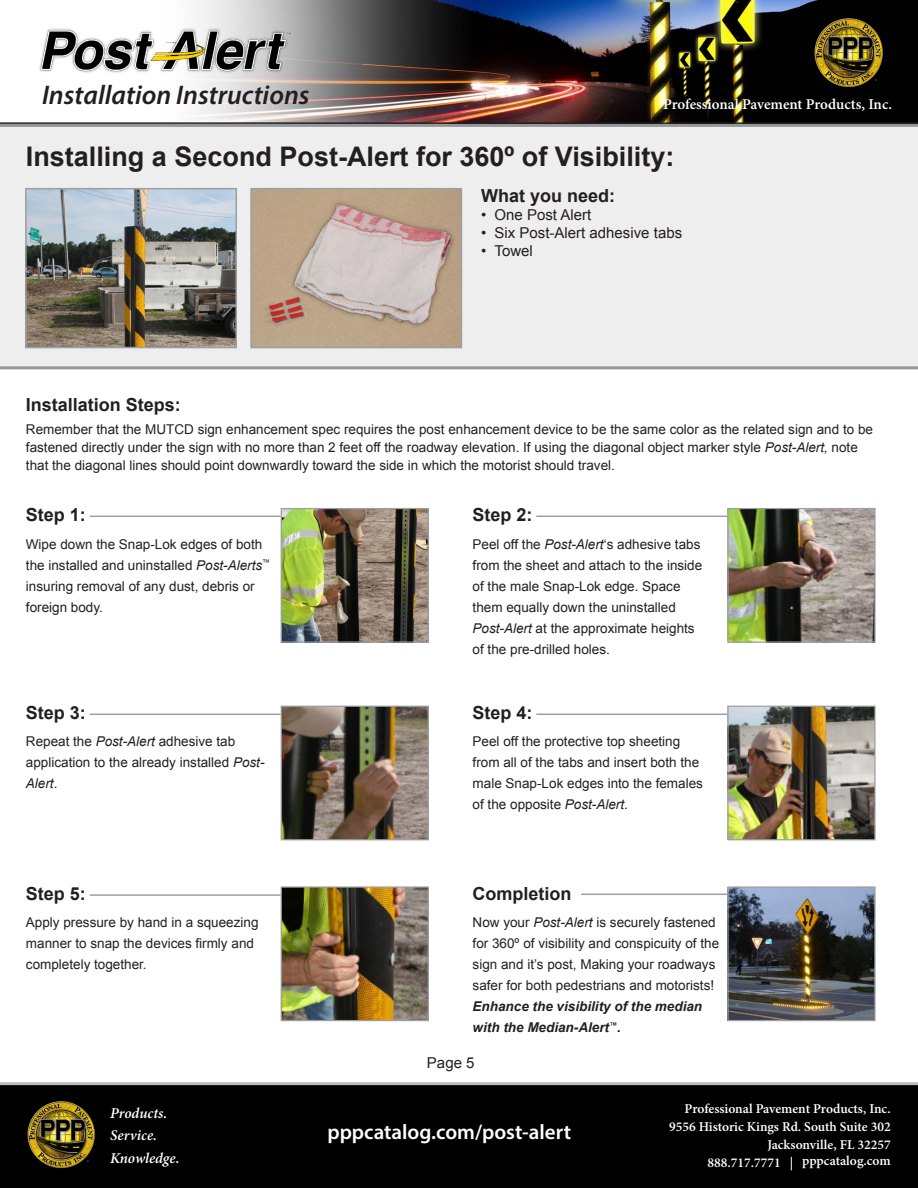
<style>
.page{position:relative;width:918px;height:1188px;background:#fff}
.page>*{position:absolute;margin:0;border:0;box-sizing:border-box;transform-origin:0 0}
.t1{font:700 27px "Arial";color:#231f20}
.t2{font:italic 600 27px "Myriad Pro";color:#231f20}
.t3{font:600 21px "Myriad Pro";color:#fff}
.t4{font:700 18px "Arial";color:#231f20}
.t5{font:15px "Arial";color:#231f20}
.t6{font:600 15px "Minion Pro";letter-spacing:-.005em;color:#fff}
.t7{font:italic 600 15px "Minion Pro";color:#fff}
.t8{font:13.5px/21px "Arial";color:#231f20}
.t9{font:600 13.5px "Minion Pro";color:#fff}
.s1{font-style:italic}
.s2{font-weight:700;font-style:italic}
</style>
<div class="page">
<div style="left:0;top:124px;width:918px;height:245px;background:#eeeeef"></div>
<img style="left:253px;top:191px;width:206px;height:154px">
<div style="left:250px;top:188px;width:212px;height:160px;border:2px solid #9d9fa2"></div>
<img style="left:28px;top:191px;width:206px;height:154px">
<div style="left:25px;top:188px;width:212px;height:160px;border:2px solid #9d9fa2"></div>
<img style="left:283px;top:510px;width:144px;height:131px">
<div style="left:281px;top:508px;width:148px;height:135px;border:1px solid #9d9fa2"></div>
<img style="left:729px;top:510px;width:145px;height:131px">
<div style="left:727px;top:508px;width:149px;height:135px;border:1px solid #9d9fa2"></div>
<img style="left:283px;top:708px;width:144px;height:130px">
<div style="left:281px;top:706px;width:148px;height:134px;border:1px solid #9d9fa2"></div>
<img style="left:283px;top:888px;width:144px;height:131px">
<div style="left:281px;top:886px;width:148px;height:135px;border:1px solid #9d9fa2"></div>
<img style="left:729px;top:708px;width:145px;height:130px">
<div style="left:727px;top:706px;width:149px;height:134px;border:1px solid #9d9fa2"></div>
<img style="left:729px;top:888px;width:145px;height:131px">
<div style="left:727px;top:886px;width:149px;height:135px;border:1px solid #9d9fa2"></div>
<hr style="left:90px;top:516px;width:191px;height:1px;background:#9d9fa2">
<hr style="left:90px;top:714px;width:191px;height:1px;background:#9d9fa2">
<hr style="left:90px;top:894px;width:191px;height:2px;background:#9d9fa2">
<hr style="left:536px;top:516px;width:191px;height:1px;background:#9d9fa2">
<hr style="left:536px;top:714px;width:191px;height:1px;background:#9d9fa2">
<hr style="left:581px;top:894px;width:148px;height:1px;background:#9d9fa2">
<div style="left:0;top:1082px;width:918px;height:106px;background:#000001"></div>
<img style="left:27px;top:1101px;width:69px;height:68px">
<img style="left:191px;top:0;width:727px;height:122px">
<img style="left:813px;top:18px;width:70px;height:69px">
<hr style="left:0;top:122px;width:918px;height:2px;background:#231f20">
<img style="left:39px;top:6px;width:258px;height:71px">
<p class="t2" style="left:42px;top:77px;width:269px">Installation Instructions</p>
<p class="t6" style="left:663px;top:94px;width:230px">Professional Pavement Products, Inc.</p>
<p class="t1" style="left:26px;top:137px;width:650px">Installing a Second Post-Alert for 360º of Visibility:</p>
<p class="t4" style="left:481px;top:183px;width:136px">What you need:</p>
<p class="t5" style="left:481px;top:204px;width:112px">• One Post Alert</p>
<p class="t5" style="left:481px;top:222px;width:203px">• Six Post-Alert adhesive tabs</p>
<p class="t5" style="left:481px;top:240px;width:53px">• Towel</p>
<p class="t4" style="left:26px;top:392px;width:157px">Installation Steps:</p>
<p class="t8" style="left:26px;top:420px;width:849px;line-height:18px">Remember that the MUTCD sign enhancement spec requires the post enhancement device to be the same color as the related sign and to be fastened directly under the sign with no more than 2 feet off the roadway elevation. If using the diagonal object marker style <span class="s1">Post-Alert,</span> note that the diagonal lines should point downwardly toward the side in which the motorist should travel.</p>
<p class="t4" style="left:26px;top:502px;width:62px">Step 1:</p>
<p class="t8" style="left:26px;top:533px;width:246px">Wipe down the Snap-Lok edges of both the installed and uninstalled <span class="s1">Post-Alerts</span><sup>™ </sup>insuring removal of any dust, debris or foreign body.</p>
<p class="t4" style="left:473px;top:502px;width:62px">Step 2:</p>
<p class="t8" style="left:473px;top:533px;width:231px">Peel off the <span class="s1">Post-Alert</span>‘s adhesive tabs from the sheet and attach to the inside of the male Snap-Lok edge. Space them equally down the uninstalled <span class="s1">Post-Alert</span> at the approximate heights of the pre-drilled holes.</p>
<p class="t4" style="left:26px;top:700px;width:62px">Step 3:</p>
<p class="t8" style="left:26px;top:731px;width:240px">Repeat the <span class="s1">Post-Alert</span> adhesive tab application to the already installed <span class="s1">Post-<br>Alert</span>.</p>
<p class="t4" style="left:26px;top:881px;width:62px">Step 5:</p>
<p class="t8" style="left:26px;top:912px;width:234px">Apply pressure by hand in a squeezing manner to snap the devices firmly and completely together.</p>
<p class="t7" style="left:110px;top:1102px;width:59px">Products.</p>
<p class="t7" style="left:110px;top:1125px;width:48px">Service.</p>
<p class="t7" style="left:110px;top:1147px;width:71px">Knowledge.</p>
<p class="t4" style="left:473px;top:700px;width:62px">Step 4:</p>
<p class="t8" style="left:473px;top:731px;width:232px">Peel off the protective top sheeting from all of the tabs and insert both the male Snap-Lok edges into the females of the opposite <span class="s1">Post-Alert</span>.</p>
<p class="t4" style="left:473px;top:881px;width:100px">Completion</p>
<p class="t8" style="left:473px;top:912px;width:248px">Now your <span class="s1">Post-Alert</span> is securely fastened for 360º of visibility and conspicuity of the sign and it’s post, Making your roadways safer for both pedestrians and motorists!<br><span class="s2">Enhance the visibility of the median with the Median-Alert</span><sup>™</sup><span class="s2">.</span></p>
<p class="t5" style="left:427px;top:1053px;width:49px">Page 5</p>
<p class="t3" style="left:327px;top:1118px;width:245px">pppcatalog.com/post-alert</p>
<p class="t9" style="left:685px;top:1099px;width:208px">Professional Pavement Products, Inc.</p>
<p class="t9" style="left:669px;top:1117px;width:223px">9556 Historic Kings Rd. South Suite 302</p>
<p class="t9" style="left:767px;top:1135px;width:125px">Jacksonville, FL 32257</p>
<p class="t9" style="left:708px;top:1152px;width:185px">888.717.7771 | pppcatalog.com</p>
</div>
